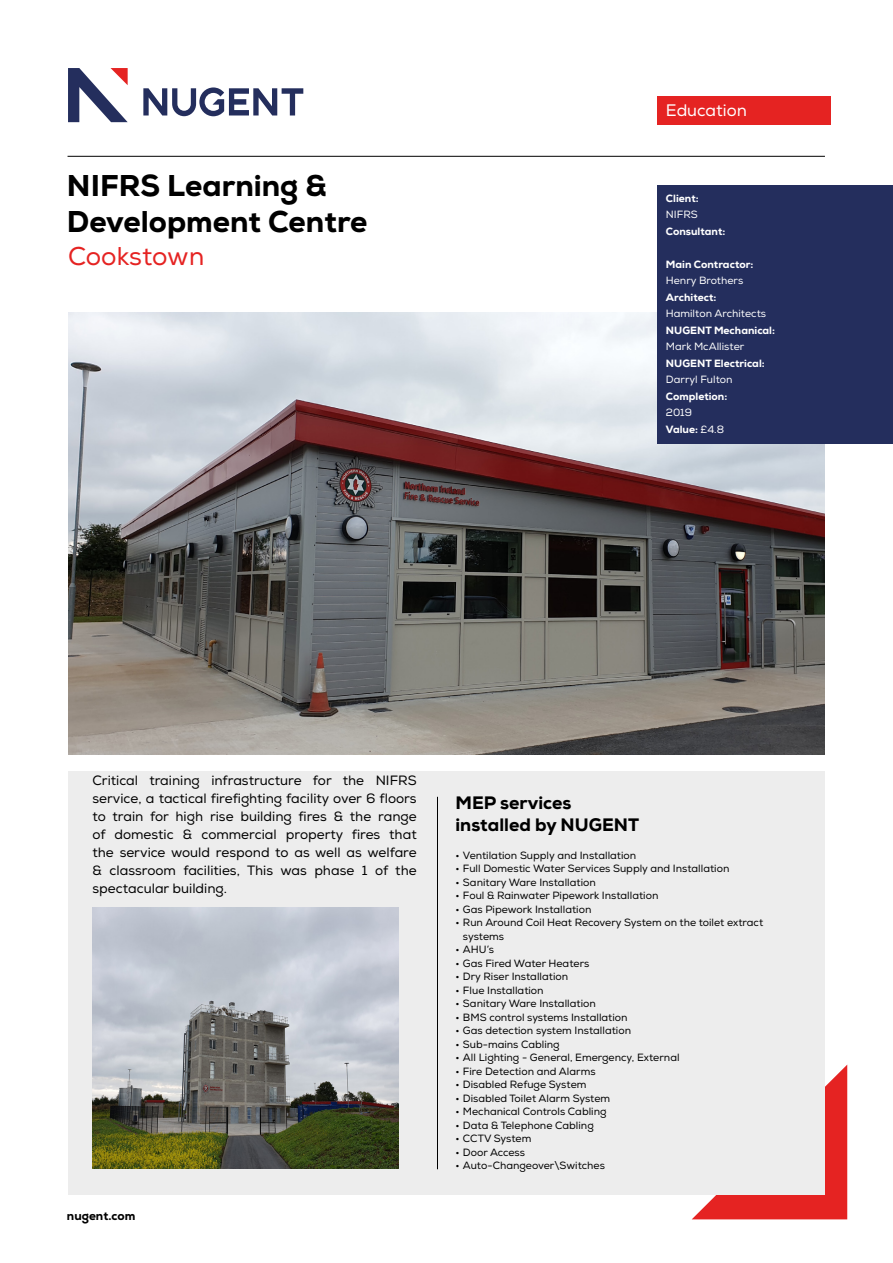
<style>
.page{position:relative;width:893px;height:1263px;background:#fff}
.page>*{position:absolute;margin:0;border:0;box-sizing:border-box;transform-origin:0 0}
.t1{font:800 30px/36px "Nexa";color:#000}
.t2{font:25.65px "Nexa";color:#e52322}
.t3{font:800 18px/21.6px "Nexa";color:#000}
.t4{font:16.65px "Nexa";color:#fff}
.t5{font:13.5px/18px "Nexa";color:#000;text-align:justify}
.t6{font:800 12px "Nexa";color:#000}
.t7{font:10.5px/13.5px "Nexa";color:#000}
.t8{font:800 10.5px "Nexa";color:#fff}
.t9{font:10.5px/16.5px "Nexa";color:#fff}
.s1{font-weight:800}
</style>
<div class="page">
<svg style="left:692px;top:1065px;width:155px;height:154px;background:#e73433"></svg>
<div style="left:68px;top:771px;width:757px;height:424px;background:#ededed"></div>
<svg style="left:143px;top:87px;width:160px;height:29px"></svg>
<svg style="left:68px;top:68px;width:60px;height:54px"></svg>
<img style="left:68px;top:313px;width:757px;height:441px">
<div style="left:658px;top:185px;width:235px;height:258px;background:#242e5d"></div>
<hr style="left:68px;top:156px;width:757px;height:1px;background:#000">
<div style="left:658px;top:97px;width:173px;height:28px;background:#e52322"></div>
<hr style="left:437px;top:797px;width:1px;height:372px;background:#000">
<img style="left:92px;top:907px;width:307px;height:261px">
<h1 class="t1" style="left:67px;top:168px;width:302px">NIFRS Learning &amp;<br>Development Centre</h1>
<h2 class="t2" style="left:68px;top:241px;width:138px">Cookstown</h2>
<h3 class="t4" style="left:666px;top:100px;width:82px">Education</h3>
<p class="t8" style="left:666px;top:192px;width:34px">Client:</p>
<p class="t9" style="left:666px;top:207px;width:33px">NIFRS</p>
<p class="t8" style="left:666px;top:225px;width:61px">Consultant:</p>
<p class="t8" style="left:666px;top:258px;width:89px">Main Contractor:</p>
<p class="t9" style="left:666px;top:273px;width:79px">Henry Brothers</p>
<p class="t8" style="left:666px;top:291px;width:52px">Architect:</p>
<p class="t9" style="left:666px;top:306px;width:102px">Hamilton Architects</p>
<p class="t8" style="left:666px;top:324px;width:110px">NUGENT Mechanical:</p>
<p class="t9" style="left:666px;top:339px;width:80px">Mark McAllister</p>
<p class="t8" style="left:666px;top:357px;width:100px">NUGENT Electrical:</p>
<p class="t9" style="left:666px;top:372px;width:68px">Darryl Fulton</p>
<p class="t8" style="left:666px;top:390px;width:63px">Completion:</p>
<p class="t9" style="left:666px;top:405px;width:60px">2019<br><span class="s1">Value:</span> £4.8</p>
<p class="t5" style="left:92px;top:771px;width:326px">Critical training infrastructure for the NIFRS service, a tactical firefighting facility over 6 floors to train for high rise building fires &amp; the range of domestic &amp; commercial property fires that the service would respond to as well as welfare &amp; classroom facilities, This was phase 1 of the spectacular building.</p>
<p class="t6" style="left:67px;top:1209px;width:70px">nugent.com</p>
<h3 class="t3" style="left:455px;top:792px;width:185px">MEP services installed by NUGENT</h3>
<p class="t7" style="left:455px;top:848px;width:182px">• Ventilation Supply and Installation</p>
<p class="t7" style="left:455px;top:862px;width:275px">• Full Domestic Water Services Supply and Installation</p>
<p class="t7" style="left:455px;top:875px;width:142px">• Sanitary Ware Installation</p>
<p class="t7" style="left:455px;top:889px;width:204px">• Foul &amp; Rainwater Pipework Installation</p>
<p class="t7" style="left:455px;top:902px;width:137px">• Gas Pipework Installation</p>
<p class="t7" style="left:463px;top:916px;width:302px;text-indent:-7px">• Run Around Coil Heat Recovery System on the toilet extract systems</p>
<p class="t7" style="left:455px;top:943px;width:40px">• AHU’s</p>
<p class="t7" style="left:455px;top:956px;width:135px">• Gas Fired Water Heaters</p>
<p class="t7" style="left:455px;top:970px;width:114px">• Dry Riser Installation</p>
<p class="t7" style="left:455px;top:983px;width:90px">• Flue Installation</p>
<p class="t7" style="left:455px;top:997px;width:142px">• Sanitary Ware Installation</p>
<p class="t7" style="left:455px;top:1010px;width:174px">• BMS control systems Installation</p>
<p class="t7" style="left:455px;top:1024px;width:177px">• Gas detection system Installation</p>
<p class="t7" style="left:455px;top:1037px;width:106px">• Sub-mains Cabling</p>
<p class="t7" style="left:455px;top:1051px;width:226px">• All Lighting - General, Emergency, External</p>
<p class="t7" style="left:455px;top:1064px;width:142px">• Fire Detection and Alarms</p>
<p class="t7" style="left:455px;top:1078px;width:133px">• Disabled Refuge System</p>
<p class="t7" style="left:455px;top:1091px;width:156px">• Disabled Toilet Alarm System</p>
<p class="t7" style="left:455px;top:1105px;width:153px">• Mechanical Controls Cabling</p>
<p class="t7" style="left:455px;top:1118px;width:140px">• Data &amp; Telephone Cabling</p>
<p class="t7" style="left:455px;top:1132px;width:77px">• CCTV System</p>
<p class="t7" style="left:455px;top:1145px;width:71px">• Door Access</p>
<p class="t7" style="left:455px;top:1159px;width:151px">• Auto-Changeover\Switches</p>
</div>
